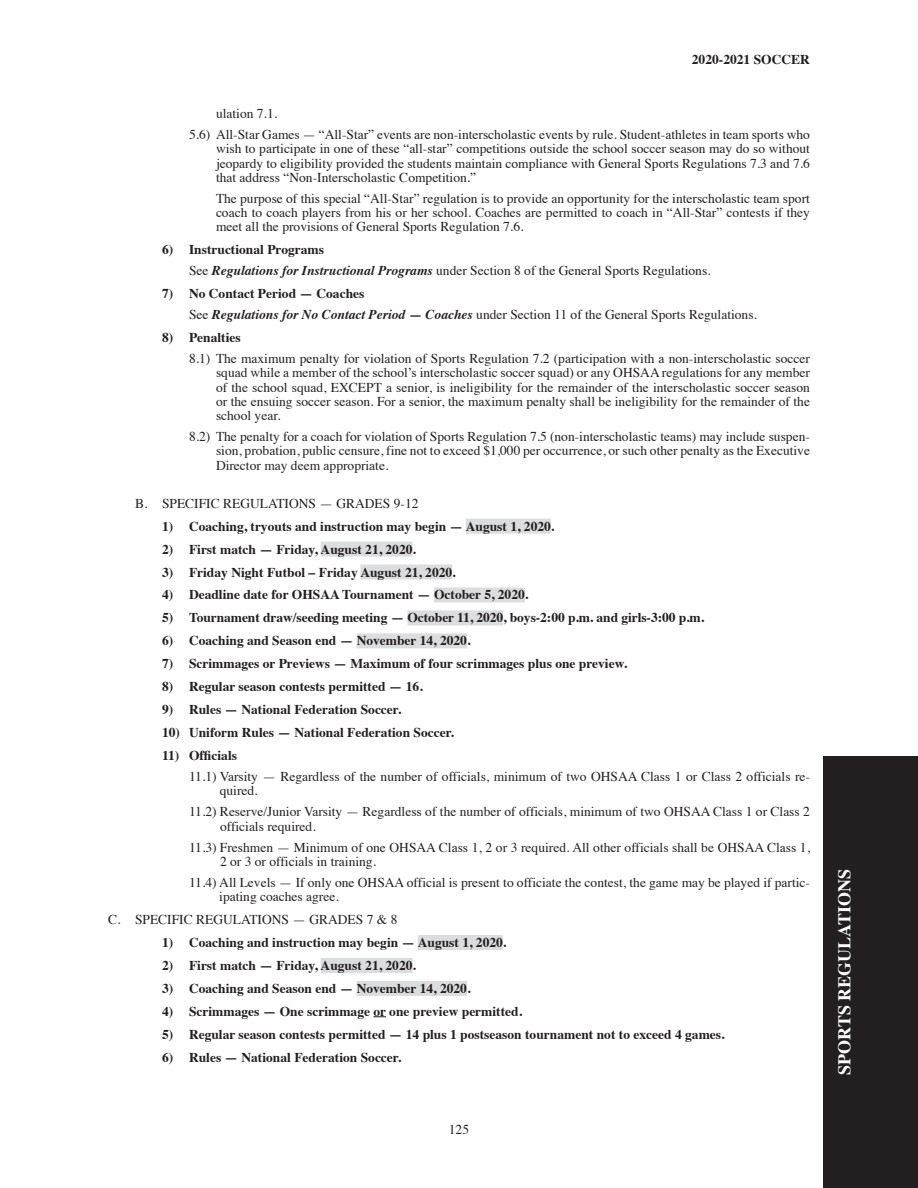
<style>
.page{position:relative;width:918px;height:1188px;background:#fff}
.page>*{position:absolute;margin:0;border:0;box-sizing:border-box;transform-origin:0 0}
.t1{font:700 18px "Times";color:#fff}
._1_1___1_2___1_3{font:13.5px/14.2px "Times";color:#231f20}
._1___2___3{font:700 13.5px "Times";color:#231f20}
.Paragraph_Text_Level{font:13.5px/14.2px "Times";color:#231f20;text-align:justify}
.A__B__C{font:13.5px "Times";color:#231f20}
.s1{font-weight:700;font-style:italic}
</style>
<div class="page">
<div style="left:824px;top:756px;width:94px;height:432px;background:#231f20"></div>
<div style="left:466px;top:519px;width:85px;height:15px;background:#dcdddf"></div>
<div style="left:321px;top:542px;width:92px;height:15px;background:#dcdddf"></div>
<div style="left:360px;top:565px;width:92px;height:15px;background:#dcdddf"></div>
<div style="left:434px;top:587px;width:91px;height:15px;background:#dcdddf"></div>
<div style="left:407px;top:610px;width:96px;height:15px;background:#dcdddf"></div>
<div style="left:357px;top:633px;width:110px;height:15px;background:#dcdddf"></div>
<div style="left:418px;top:935px;width:85px;height:15px;background:#dcdddf"></div>
<div style="left:321px;top:958px;width:92px;height:15px;background:#dcdddf"></div>
<div style="left:357px;top:981px;width:110px;height:15px;background:#dcdddf"></div>
<svg style="left:373px;top:1016px;width:13px;height:1px"></svg>
<p class="_1___2___3" style="left:692px;top:47px;width:120px">2020-2021 SOCCER</p>
<p class="_1_1___1_2___1_3" style="left:216px;top:105px;width:63px">ulation 7.1.</p>
<p class="_1_1___1_2___1_3" style="left:216px;top:126px;width:596px;text-align:justify;text-indent:-27px">5.6) All-Star Games — “All-Star” events are non-interscholastic events by rule. Student-athletes in team sports who wish to participate in one of these “all-star” competitions outside the school soccer season may do so without jeopardy to eligibility provided the students maintain compliance with General Sports Regulations 7.3 and 7.6 that address “Non-Interscholastic Competition.”</p>
<p class="Paragraph_Text_Level" style="left:216px;top:190px;width:596px">The purpose of this special “All-Star” regulation is to provide an opportunity for the interscholastic team sport coach to coach players from his or her school. Coaches are permitted to coach in “All-Star” contests if they meet all the provisions of General Sports Regulation 7.6.</p>
<p class="_1___2___3" style="left:162px;top:237px;width:164px">6) Instructional Programs</p>
<p class="Paragraph_Text_Level" style="left:189px;top:263px;width:523px">See <span class="s1">Regulations for Instructional Programs</span> under Section 8 of the General Sports Regulations.</p>
<p class="_1___2___3" style="left:162px;top:281px;width:204px">7) No Contact Period — Coaches</p>
<p class="Paragraph_Text_Level" style="left:189px;top:306px;width:569px">See <span class="s1">Regulations for No Contact Period — Coaches</span> under Section 11 of the General Sports Regulations.</p>
<p class="_1___2___3" style="left:162px;top:325px;width:80px">8) Penalties</p>
<p class="_1_1___1_2___1_3" style="left:216px;top:350px;width:596px;text-align:justify;text-indent:-27px">8.1) The maximum penalty for violation of Sports Regulation 7.2 (participation with a non-interscholastic soccer squad while a member of the school’s interscholastic soccer squad) or any OHSAA regulations for any member of the school squad, EXCEPT a senior, is ineligibility for the remainder of the interscholastic soccer season or the ensuing soccer season. For a senior, the maximum penalty shall be ineligibility for the remainder of the school year.</p>
<p class="_1_1___1_2___1_3" style="left:216px;top:428px;width:596px;text-align:justify;text-indent:-27px">8.2) The penalty for a coach for violation of Sports Regulation 7.5 (non-interscholastic teams) may include suspen&shy;sion, probation, public censure, fine not to exceed $1,000 per occurrence, or such other penalty as the Executive Director may deem appropriate.</p>
<p class="A__B__C" style="left:135px;top:491px;width:285px">B. SPECIFIC REGULATIONS — GRADES 9-12</p>
<p class="_1___2___3" style="left:162px;top:513px;width:394px">1) Coaching, tryouts and instruction may begin — August 1, 2020.</p>
<p class="_1___2___3" style="left:162px;top:536px;width:255px">2) First match — Friday, August 21, 2020.</p>
<p class="_1___2___3" style="left:162px;top:559px;width:295px">3) Friday Night Futbol – Friday August 21, 2020.</p>
<p class="_1___2___3" style="left:162px;top:582px;width:368px">4) Deadline date for OHSAA Tournament — October 5, 2020.</p>
<p class="_1___2___3" style="left:162px;top:605px;width:544px">5) Tournament draw/seeding meeting — October 11, 2020, boys-2:00 p.m. and girls-3:00 p.m.</p>
<p class="_1___2___3" style="left:162px;top:628px;width:310px">6) Coaching and Season end — November 14, 2020.</p>
<p class="_1___2___3" style="left:162px;top:651px;width:467px">7) Scrimmages or Previews — Maximum of four scrimmages plus one preview.</p>
<p class="_1___2___3" style="left:162px;top:674px;width:262px">8) Regular season contests permitted — 16.</p>
<p class="_1___2___3" style="left:162px;top:697px;width:241px">9) Rules — National Federation Soccer.</p>
<p class="_1___2___3" style="left:162px;top:720px;width:293px">10) Uniform Rules — National Federation Soccer.</p>
<p class="_1___2___3" style="left:162px;top:743px;width:77px">11) Officials</p>
<p class="_1_1___1_2___1_3" style="left:220px;top:768px;width:592px;text-indent:-31px">11.1) Varsity — Regardless of the number of officials, minimum of two OHSAA Class 1 or Class 2 officials re&shy;quired.</p>
<p class="_1_1___1_2___1_3" style="left:220px;top:804px;width:591px;text-indent:-31px">11.2) Reserve/Junior Varsity — Regardless of the number of officials, minimum of two OHSAA Class 1 or Class 2 officials required.</p>
<p class="_1_1___1_2___1_3" style="left:220px;top:839px;width:592px;text-indent:-31px">11.3) Freshmen — Minimum of one OHSAA Class 1, 2 or 3 required. All other officials shall be OHSAA Class 1,<br>2 or 3 or officials in training.</p>
<p class="_1_1___1_2___1_3" style="left:219px;top:874px;width:592px;text-indent:-30px">11.4) All Levels — If only one OHSAA official is present to officiate the contest, the game may be played if partic&shy;ipating coaches agree.</p>
<p class="A__B__C" style="left:108px;top:907px;width:291px">C. SPECIFIC REGULATIONS — GRADES 7 &amp; 8</p>
<p class="_1___2___3" style="left:162px;top:930px;width:346px">1) Coaching and instruction may begin — August 1, 2020.</p>
<p class="_1___2___3" style="left:162px;top:952px;width:255px">2) First match — Friday, August 21, 2020.</p>
<p class="_1___2___3" style="left:162px;top:975px;width:310px">3) Coaching and Season end — November 14, 2020.</p>
<p class="_1___2___3" style="left:162px;top:998px;width:362px">4) Scrimmages — One scrimmage or one preview permitted.</p>
<p class="_1___2___3" style="left:162px;top:1021px;width:564px">5) Regular season contests permitted — 14 plus 1 postseason tournament not to exceed 4 games.</p>
<p class="_1___2___3" style="left:162px;top:1044px;width:241px">6) Rules — National Federation Soccer.</p>
<p class="_1_1___1_2___1_3" style="left:449px;top:1121px;width:22px">125</p>
<h1 class="t1" style="left:827px;top:1075px;width:207px;rotate:-90deg">SPORTS REGULATIONS</h1>
</div>
